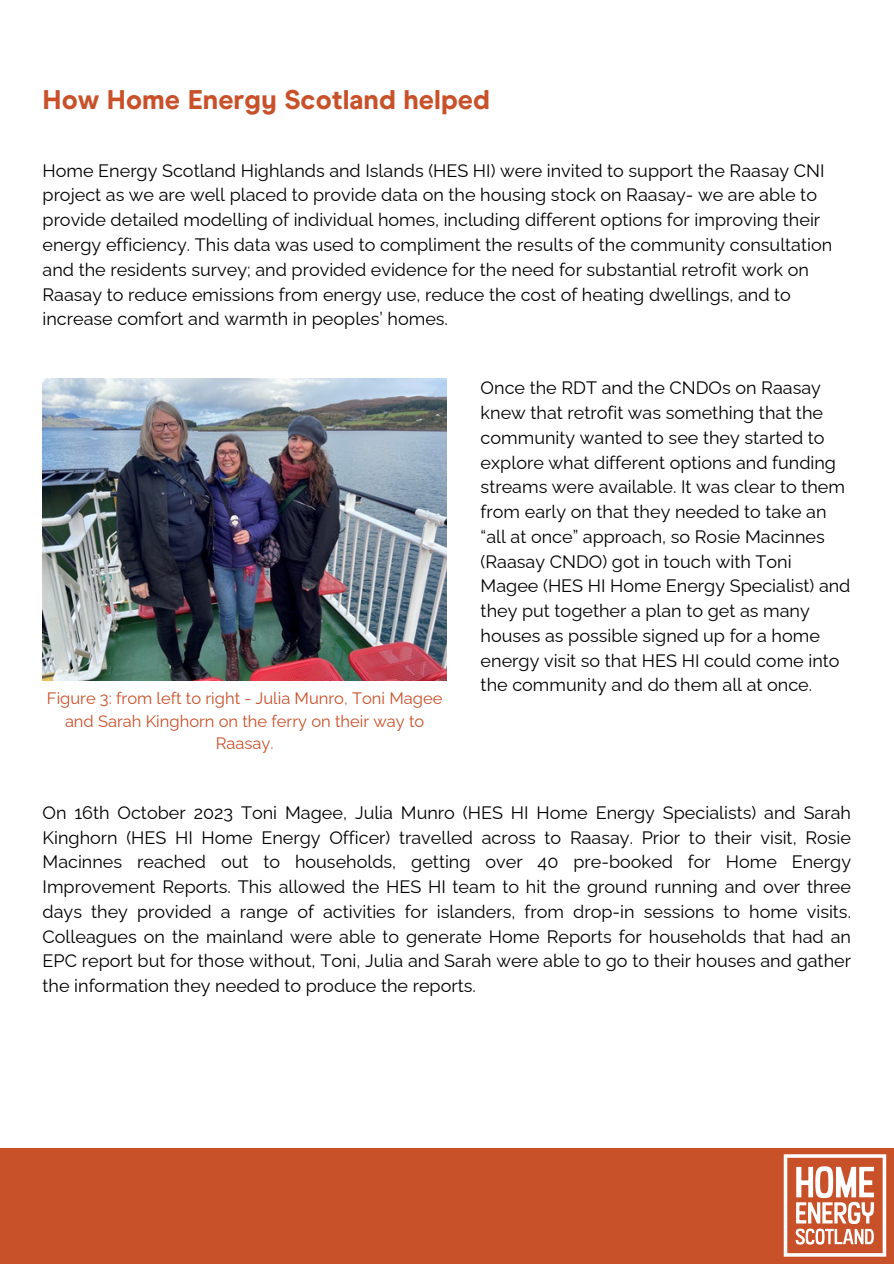
<style>
.page{position:relative;width:894px;height:1264px;background:#fff}
.page>*{position:absolute;margin:0;border:0;box-sizing:border-box;transform-origin:0 0}
.t1{font:800 27px "Modern Era";color:#c8512a}
.t2{font:18px/24.8px "Raleway";color:#000}
.t3{font:16.5px/22.5px "Raleway";color:#c8512a;text-align:center}
</style>
<div class="page">
<div style="left:0;top:1147px;width:893px;height:116px;background:#c8512a"></div>
<svg style="left:783px;top:1154px;width:102px;height:102px"></svg>
<img style="left:43px;top:378px;width:403px;height:303px">
<h1 class="t1" style="left:43px;top:84px;width:448px">How Home Energy Scotland helped</h1>
<p class="t2" style="left:43px;top:158px;width:791px">Home Energy Scotland Highlands and Islands (HES HI) were invited to support the Raasay CNI project as we are well placed to provide data on the housing stock on Raasay- we are able to provide detailed modelling of individual homes, including different options for improving their energy efficiency. This data was used to compliment the results of the community consultation and the residents survey; and provided evidence for the need for substantial retrofit work on Raasay to reduce emissions from energy use, reduce the cost of heating dwellings, and to increase comfort and warmth in peoples’ homes.</p>
<p class="t3" style="left:47px;top:687px;width:397px">Figure 3: from left to right - Julia Munro, Toni Magee and Sarah Kinghorn on the ferry on their way to<br>Raasay.</p>
<p class="t2" style="left:480px;top:375px;width:371px">Once the RDT and the CNDOs on Raasay knew that retrofit was something that the community wanted to see they started to explore what different options and funding streams were available. It was clear to them from early on that they needed to take an “all at once” approach, so Rosie Macinnes (Raasay CNDO) got in touch with Toni Magee (HES HI Home Energy Specialist) and they put together a plan to get as many houses as possible signed up for a home energy visit so that HES HI could come into the community and do them all at once.</p>
<p class="t2" style="left:43px;top:800px;width:809px;text-align:justify">On 16th October 2023 Toni Magee, Julia Munro (HES HI Home Energy Specialists) and Sarah Kinghorn (HES HI Home Energy Officer) travelled across to Raasay. Prior to their visit, Rosie Macinnes reached out to households, getting over 40 pre-booked for Home Energy Improvement Reports. This allowed the HES HI team to hit the ground running and over three days they provided a range of activities for islanders, from drop-in sessions to home visits.<br>Colleagues on the mainland were able to generate Home Reports for households that had an EPC report but for those without, Toni, Julia and Sarah were able to go to their houses and gather the information they needed to produce the reports.</p>
</div>
